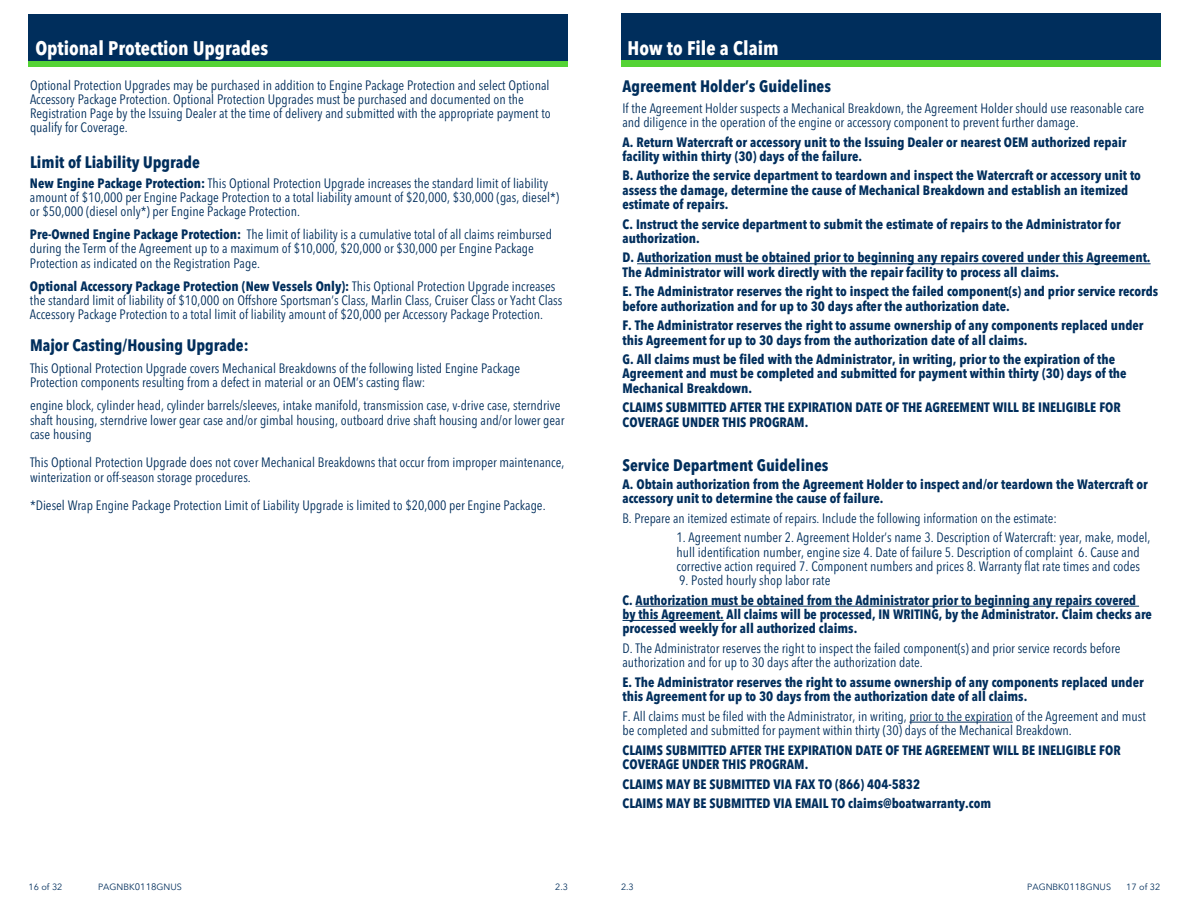
<style>
.page{position:relative;width:1188px;height:918px;background:#fff}
.page>*{position:absolute;margin:0;border:0;box-sizing:border-box;transform-origin:0 0}
.t1{font:700 condensed 19.5px "Avenir Next LT Pro";color:#fff}
.t2{font:700 condensed 16.5px "Avenir Next LT Pro";color:#002e5c}
.t3{font:condensed 13.5px/14.2px "Avenir Next LT Pro";color:#002e5c}
.t4{font:700 condensed 13.5px/14.2px "Avenir Next LT Pro";color:#002e5c}
.t5{font:9px "Avenir Next LT Pro";color:#002e5c}
.s1{font-weight:700}
.s2{font-size:9.3px}
</style>
<div class="page">
<div style="left:621px;top:53px;width:540px;height:13px;background:#54d335"></div>
<div style="left:621px;top:14px;width:540px;height:46px;background:#002e5c"></div>
<hr style="left:637px;top:263px;width:514px;height:1px;background:#002e5c">
<hr style="left:636px;top:606px;width:503px;height:1px;background:#002e5c">
<hr style="left:622px;top:620px;width:102px;height:1px;background:#002e5c">
<hr style="left:909px;top:722px;width:104px;height:1px;background:#002e5c">
<div style="left:28px;top:54px;width:540px;height:13px;background:#54d335"></div>
<div style="left:28px;top:14px;width:540px;height:47px;background:#002e5c"></div>
<p class="t1" style="left:35px;top:37px;width:234px">Optional Protection Upgrades</p>
<p class="t3" style="left:30px;top:78px;width:522px">Optional Protection Upgrades may be purchased in addition to Engine Package Protection and select Optional Accessory Package Protection. Optional Protection Upgrades must be purchased and documented on the Registration Page by the Issuing Dealer at the time of delivery and submitted with the appropriate payment to qualify for Coverage.</p>
<p class="t2" style="left:30px;top:152px;width:172px">Limit of Liability Upgrade</p>
<p class="t3" style="left:30px;top:176px;width:531px"><span class="s1">New Engine Package Protection:</span> This Optional Protection Upgrade increases the standard limit of liability amount of $10,000 per Engine Package Protection to a total liability amount of $20,000, $30,000 (gas, diesel*) or $50,000 (diesel only*) per Engine Package Protection.</p>
<p class="t3" style="left:30px;top:227px;width:523px"><span class="s1">Pre-Owned Engine Package Protection:</span> The limit of liability is a cumulative total of all claims reimbursed during the Term of the Agreement up to a maximum of $10,000, $20,000 or $30,000 per Engine Package<br>Protection as indicated on the Registration Page.</p>
<p class="t3" style="left:30px;top:279px;width:534px"><span class="s1">Optional Accessory Package Protection (New Vessels Only):</span> This Optional Protection Upgrade increases the standard limit of liability of $10,000 on Offshore Sportsman’s Class, Marlin Class, Cruiser Class or Yacht Class<br>Accessory Package Protection to a total limit of liability amount of $20,000 per Accessory Package Protection.</p>
<p class="t2" style="left:30px;top:335px;width:220px">Major Casting/Housing Upgrade:</p>
<p class="t3" style="left:30px;top:361px;width:492px">This Optional Protection Upgrade covers Mechanical Breakdowns of the following listed Engine Package<br>Protection components resulting from a defect in material or an OEM’s casting flaw:</p>
<p class="t3" style="left:30px;top:398px;width:536px">engine block, cylinder head, cylinder barrels/sleeves, intake manifold, transmission case, v-drive case, sterndrive shaft housing, sterndrive lower gear case and/or gimbal housing, outboard drive shaft housing and/or lower gear case housing</p>
<p class="t3" style="left:30px;top:455px;width:536px">This Optional Protection Upgrade does not cover Mechanical Breakdowns that occur from improper maintenance, winterization or off-season storage procedures.</p>
<p class="t3" style="left:30px;top:498px;width:517px">*Diesel Wrap Engine Package Protection Limit of Liability Upgrade is limited to $20,000 per Engine Package.</p>
<p class="t1" style="left:628px;top:36px;width:153px">How to File a Claim</p>
<p class="t2" style="left:622px;top:76px;width:210px">Agreement Holder’s Guidelines</p>
<p class="t3" style="left:622px;top:101px;width:523px">If the Agreement Holder suspects a Mechanical Breakdown, the Agreement Holder should use reasonable care and diligence in the operation of the engine or accessory component to prevent further damage.</p>
<p class="t4" style="left:622px;top:135px;width:505px">A. Return Watercraft or accessory unit to the Issuing Dealer or nearest OEM authorized repair facility within thirty (30) days of the failure.</p>
<p class="t4" style="left:622px;top:168px;width:520px">B. Authorize the service department to teardown and inspect the Watercraft or accessory unit to assess the damage, determine the cause of Mechanical Breakdown and establish an itemized estimate of repairs.</p>
<p class="t4" style="left:622px;top:217px;width:500px">C. Instruct the service department to submit the estimate of repairs to the Administrator for authorization.</p>
<p class="t4" style="left:622px;top:251px;width:530px">D. Authorization must be obtained prior to beginning any repairs covered under this Agreement.<br>The Administrator will work directly with the repair facility to process all claims.</p>
<p class="t4" style="left:623px;top:284px;width:537px">E. The Administrator reserves the right to inspect the failed component(s) and prior service records before authorization and for up to 30 days after the authorization date.</p>
<p class="t4" style="left:623px;top:318px;width:523px">F. The Administrator reserves the right to assume ownership of any components replaced under this Agreement for up to 30 days from the authorization date of all claims.</p>
<p class="t4" style="left:623px;top:352px;width:506px">G. All claims must be filed with the Administrator, in writing, prior to the expiration of the<br>Agreement and must be completed and submitted for payment within thirty (30) days of the<br>Mechanical Breakdown.</p>
<p class="t4" style="left:623px;top:400px;width:500px">CLAIMS SUBMITTED AFTER THE EXPIRATION DATE OF THE AGREEMENT WILL BE INELIGIBLE FOR<br>COVERAGE UNDER THIS PROGRAM.</p>
<p class="t2" style="left:622px;top:455px;width:208px">Service Department Guidelines</p>
<p class="t4" style="left:622px;top:477px;width:527px">A. Obtain authorization from the Agreement Holder to inspect and/or teardown the Watercraft or accessory unit to determine the cause of failure.</p>
<p class="t3" style="left:622px;top:511px;width:436px">B. Prepare an itemized estimate of repairs. Include the following information on the estimate:</p>
<p class="t3" style="left:676px;top:531px;width:475px">1. Agreement number 2. Agreement Holder’s name 3. Description of Watercraft: year, make, model, hull identification number, engine size 4. Date of failure 5. Description of complaint 6. Cause and corrective action required 7. Component numbers and prices 8. Warranty flat rate times and codes</p>
<p class="t3" style="left:679px;top:573px;width:153px">9. Posted hourly shop labor rate</p>
<p class="t4" style="left:622px;top:593px;width:531px">C. Authorization must be obtained from the Administrator prior to beginning any repairs covered by this Agreement. All claims will be processed, IN WRITING, by the Administrator. Claim checks are processed weekly for all authorized claims.</p>
<p class="t3" style="left:622px;top:641px;width:500px">D. The Administrator reserves the right to inspect the failed component(s) and prior service records before authorization and for up to 30 days after the authorization date.</p>
<p class="t4" style="left:622px;top:675px;width:523px">E. The Administrator reserves the right to assume ownership of any components replaced under this Agreement for up to 30 days from the authorization date of all claims.</p>
<p class="t3" style="left:622px;top:709px;width:525px">F. All claims must be filed with the Administrator, in writing, prior to the expiration of the Agreement and must be completed and submitted for payment within thirty (30) days of the Mechanical Breakdown.</p>
<p class="t4" style="left:622px;top:743px;width:500px">CLAIMS SUBMITTED AFTER THE EXPIRATION DATE OF THE AGREEMENT WILL BE INELIGIBLE FOR<br>COVERAGE UNDER THIS PROGRAM.</p>
<p class="t4" style="left:622px;top:777px;width:299px">CLAIMS MAY BE SUBMITTED VIA FAX TO (866) 404-5832</p>
<p class="t4" style="left:622px;top:796px;width:370px">CLAIMS MAY BE SUBMITTED VIA EMAIL TO claims@boatwarranty.com</p>
<p class="t5" style="left:28px;top:881px;width:35px">16 of 32</p>
<p class="t5" style="left:98px;top:881px;width:85px">PAGNBK<span class="s2">0118</span>GNUS</p>
<p class="t5" style="left:555px;top:881px;width:14px">2.3</p>
<p class="t5" style="left:621px;top:881px;width:14px">2.3</p>
<p class="t5" style="left:1027px;top:881px;width:85px">PAGNBK<span class="s2">0118</span>GNUS</p>
<p class="t5" style="left:1126px;top:881px;width:35px">17 of 32</p>
</div>
